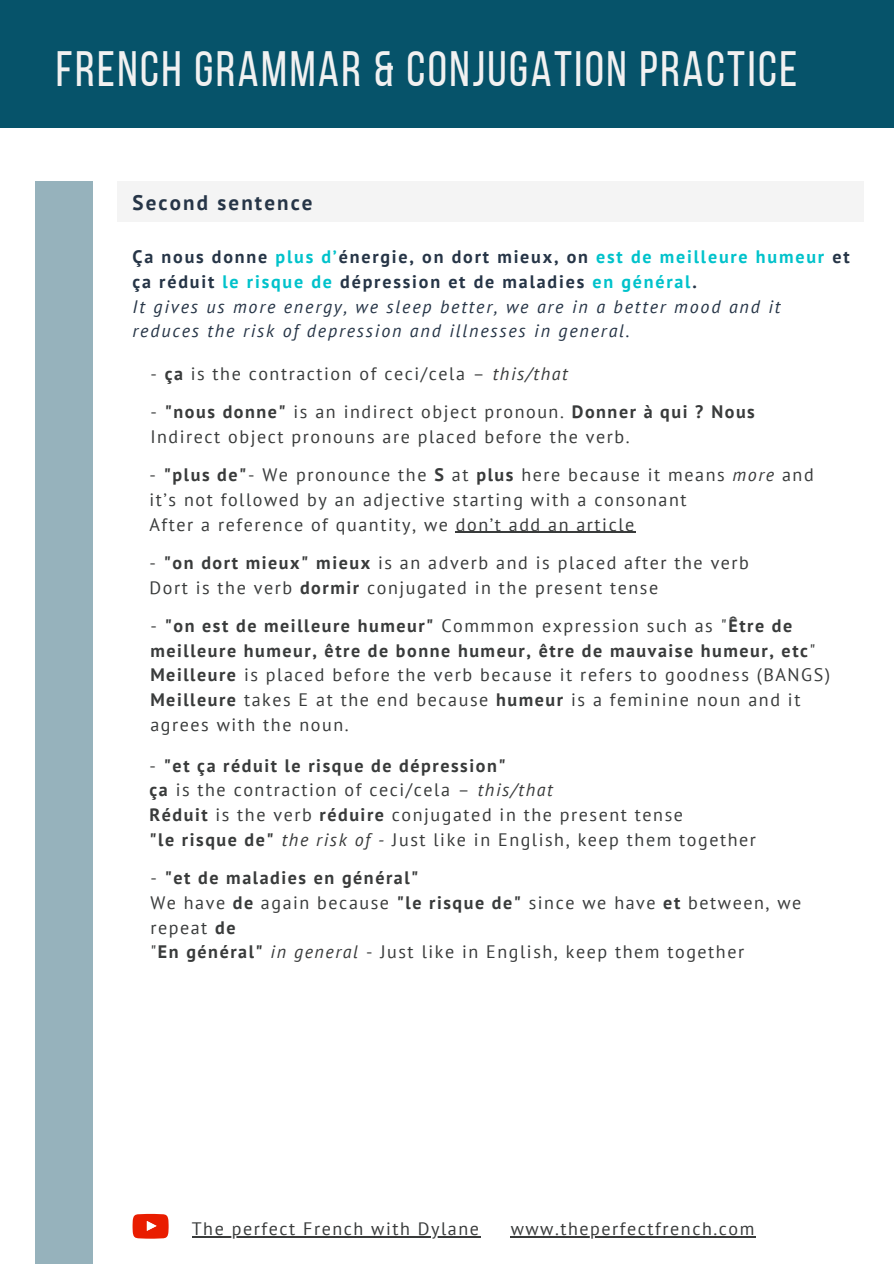
<style>
.page{position:relative;width:894px;height:1264px;background:#fff}
.page>*{position:absolute;margin:0;border:0;box-sizing:border-box;transform-origin:0 0}
.t1{font:49.5px "Bebas Neue";letter-spacing:.05em;color:#f1f1f1}
.t2{font:700 21px "PT Sans";letter-spacing:.1em;color:#263547}
.t3{font:18px/24.8px "PT Sans";letter-spacing:.085em;color:#393b3b}
.t4{font:700 18px/24.8px "PT Sans";letter-spacing:.085em;color:#393b3b}
.t5{font:700 18px/24.8px "PT Sans";letter-spacing:.1em;color:#263547}
.t6{font:italic 18px/24.8px "PT Sans";letter-spacing:.1em;color:#263547}
.s1{color:#00c2cb}
.s2{font-weight:700}
.s3{font-style:italic}
.s4{font-weight:400}
</style>
<div class="page">
<div style="left:0;top:0;width:893px;height:127px;background:#06536a"></div>
<div style="left:35px;top:181px;width:57px;height:1082px;background:#96b2bc"></div>
<svg style="left:132px;top:1213px;width:36px;height:25px"></svg>
<hr style="left:192px;top:1236px;width:288px;height:1px;background:#393b3b">
<hr style="left:510px;top:1236px;width:245px;height:1px;background:#393b3b">
<div style="left:117px;top:181px;width:746px;height:41px;background:#f4f4f4"></div>
<hr style="left:456px;top:531px;width:179px;height:2px;background:#393b3b">
<p class="t1" style="left:56px;top:49px;width:742px">FRENCH GRAMMAR &amp; CONJUGATION PRACTICE</p>
<p class="t2" style="left:132px;top:188px;width:181px">Second sentence</p>
<p class="t5" style="left:132px;top:244px;width:718px">Ça nous donne <span class="s1">plus d’</span>énergie, on dort mieux, on <span class="s1">est de meilleure humeur</span> et ça réduit <span class="s1">le risque de</span> dépression et de maladies <span class="s1">en général</span>.</p>
<p class="t6" style="left:132px;top:293px;width:649px">It gives us more energy, we sleep better, we are in a better mood and it reduces the risk of depression and illnesses in general.</p>
<p class="t3" style="left:150px;top:361px;width:419px">- <span class="s2">ça</span> is the contraction of ceci/cela – <span class="s3">this/that</span></p>
<p class="t3" style="left:150px;top:399px;width:606px">- <span class="s2">"nous donne"</span> is an indirect object pronoun. <span class="s2">Donner à qui ? Nous</span></p>
<p class="t3" style="left:150px;top:424px;width:480px">Indirect object pronouns are placed before the verb.</p>
<p class="t3" style="left:149px;top:462px;width:665px">- <span class="s2">"plus de"</span>- We pronounce the <span class="s2">S</span> at <span class="s2">plus</span> here because it means <span class="s3">more</span> and it’s not followed by an adjective starting with a consonant</p>
<p class="t3" style="left:149px;top:511px;width:486px">After a reference of quantity, we don’t add an article</p>
<p class="t3" style="left:149px;top:549px;width:601px">- <span class="s2">"on dort mieux" mieux</span> is an adverb and is placed after the verb</p>
<p class="t3" style="left:149px;top:574px;width:510px">Dort is the verb <span class="s2">dormir</span> conjugated in the present tense</p>
<p class="t4" style="left:150px;top:612px;width:666px"><span class="s4">-</span> "on est de meilleure humeur" <span class="s4">Commmon expression such as "</span>Être de meilleure humeur, être de bonne humeur, être de mauvaise humeur, etc<span class="s4">"</span></p>
<p class="t3" style="left:150px;top:662px;width:681px"><span class="s2">Meilleure</span> is placed before the verb because it refers to goodness (BANGS)</p>
<p class="t3" style="left:150px;top:687px;width:651px"><span class="s2">Meilleure</span> takes E at the end because <span class="s2">humeur</span> is a feminine noun and it agrees with the noun.</p>
<p class="t4" style="left:149px;top:752px;width:357px"><span class="s4">-</span> "et ça réduit le risque de dépression"</p>
<p class="t3" style="left:149px;top:777px;width:405px"><span class="s2">ça</span> is the contraction of ceci/cela – <span class="s3">this/that</span></p>
<p class="t3" style="left:149px;top:802px;width:535px"><span class="s2">Réduit</span> is the verb <span class="s2">réduire</span> conjugated in the present tense</p>
<p class="t3" style="left:149px;top:826px;width:608px"><span class="s2">"le risque de"</span> <span class="s3">the risk of -</span> Just like in English, keep them together</p>
<p class="t4" style="left:150px;top:865px;width:269px"><span class="s4">-</span> "et de maladies en général"</p>
<p class="t3" style="left:150px;top:889px;width:652px">We have <span class="s2">de</span> again because <span class="s2">"le risque de"</span> since we have <span class="s2">et</span> between, we repeat <span class="s2">de</span></p>
<p class="t3" style="left:150px;top:939px;width:595px">"<span class="s2">En général"</span> <span class="s3">in general</span> - Just like in English, keep them together</p>
<p class="t3" style="left:192px;top:1216px;width:288px">The perfect French with Dylane</p>
<p class="t3" style="left:510px;top:1216px;width:245px">www.theperfectfrench.com</p>
</div>
